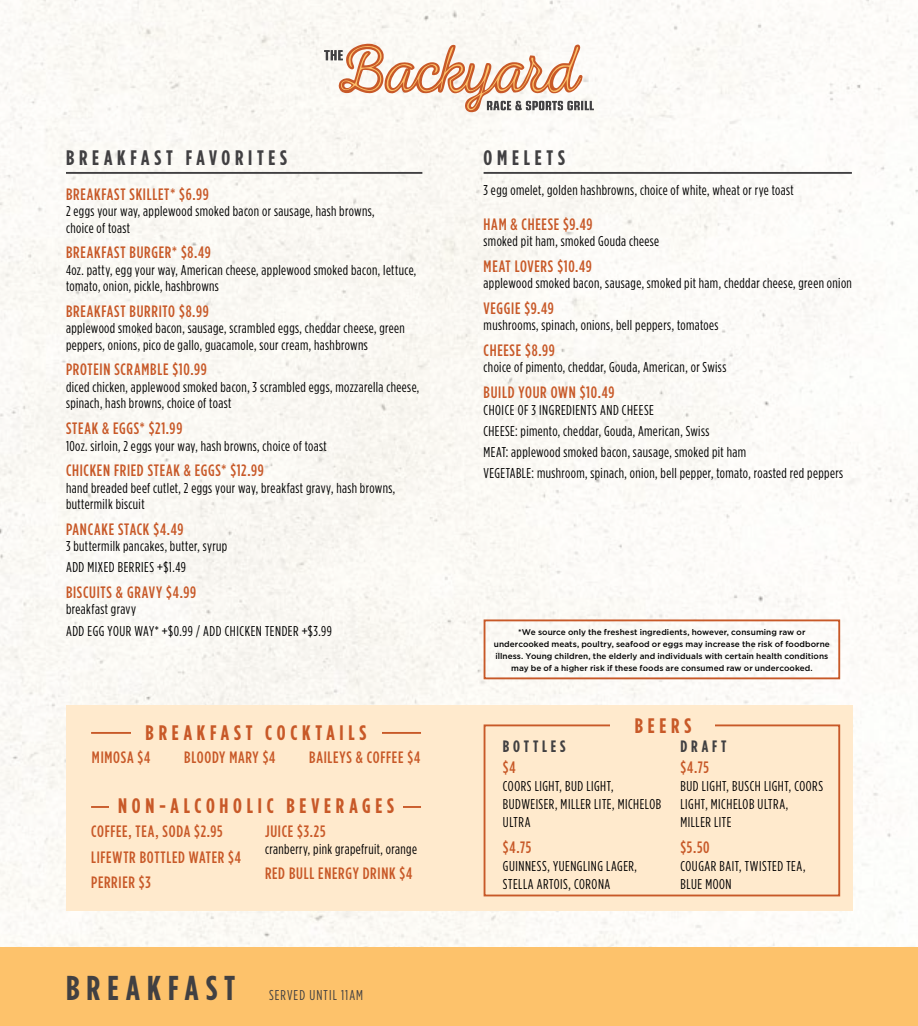
<style>
.page{position:relative;width:918px;height:1026px;background:#fff}
.page>*{position:absolute;margin:0;border:0;box-sizing:border-box;transform-origin:0 0}
.t1{font:700 34.5px "Gotham Condensed";letter-spacing:.205em;color:#414042}
.t2{font:700 21px "Gotham Condensed";letter-spacing:.225em;color:#c85928}
.t3{font:700 21px "Gotham Condensed";letter-spacing:.225em;color:#414042}
.t4{font:500 16.5px/25.7px "Gotham Condensed";letter-spacing:.045em;color:#c85928}
.t5{font:700 16.5px "Gotham Condensed";letter-spacing:.23em;color:#414042}
.t6{font:14.25px/18px "Gotham Condensed";letter-spacing:.03em;color:#000}
.t7{font:14.25px "Gotham Condensed";letter-spacing:.075em;color:#414042}
.t8{font:500 8.25px/12px "Gotham";letter-spacing:.005em;color:#000;text-align:center}
</style>
<div class="page">
<div style="left:0;top:0;width:918px;height:948px;background:#fbfaf6"></div>
<hr style="left:66px;top:172px;width:356px;height:2px;background:#414042">
<hr style="left:484px;top:172px;width:368px;height:2px;background:#414042">
<div style="left:66px;top:705px;width:786px;height:205px;background:#ffeacd"></div>
<div style="left:484px;top:724px;width:356px;height:172px;border:2px solid #c85928"></div>
<div style="left:611px;top:718px;width:104px;height:15px;background:#ffeacd"></div>
<hr style="left:91px;top:732px;width:330px;height:2px;background:#c85928">
<hr style="left:91px;top:806px;width:330px;height:2px;background:#c85928">
<div style="left:109px;top:799px;width:294px;height:14px;background:#ffeacd"></div>
<div style="left:131px;top:726px;width:250px;height:14px;background:#ffeacd"></div>
<div style="left:484px;top:619px;width:356px;height:60px;border:2px solid #c85928"></div>
<div style="left:0;top:948px;width:918px;height:78px;background:#fdc26b"></div>
<svg style="left:324px;top:42px;width:270px;height:72px"></svg>
<h2 class="t3" style="left:66px;top:146px;width:223px">BREAKFAST FAVORITES</h2>
<p class="t4" style="left:66px;top:181px;width:144px">BREAKFAST SKILLET* $6.99</p>
<p class="t6" style="left:66px;top:203px;width:310px;line-height:16.5px">2 eggs your way, applewood smoked bacon or sausage, hash browns, choice of toast</p>
<p class="t4" style="left:66px;top:239px;width:146px">BREAKFAST BURGER* $8.49</p>
<p class="t6" style="left:66px;top:261px;width:352px;line-height:16.5px">4oz. patty, egg your way, American cheese, applewood smoked bacon, lettuce, tomato, onion, pickle, hashbrowns</p>
<p class="t4" style="left:66px;top:298px;width:144px">BREAKFAST BURRITO $8.99</p>
<p class="t6" style="left:66px;top:320px;width:340px;line-height:16.5px">applewood smoked bacon, sausage, scrambled eggs, cheddar cheese, green peppers, onions, pico de gallo, guacamole, sour cream, hashbrowns</p>
<p class="t4" style="left:66px;top:356px;width:142px">PROTEIN SCRAMBLE $10.99</p>
<p class="t6" style="left:66px;top:379px;width:355px;line-height:16.5px">diced chicken, applewood smoked bacon, 3 scrambled eggs, mozzarella cheese, spinach, hash browns, choice of toast</p>
<p class="t4" style="left:66px;top:415px;width:118px">STEAK &amp; EGGS* $21.99</p>
<p class="t6" style="left:66px;top:436px;width:262px">10oz. sirloin, 2 eggs your way, hash browns, choice of toast</p>
<p class="t4" style="left:66px;top:457px;width:199px">CHICKEN FRIED STEAK &amp; EGGS* $12.99</p>
<p class="t6" style="left:66px;top:479px;width:331px;line-height:16.5px">hand breaded beef cutlet, 2 eggs your way, breakfast gravy, hash browns, buttermilk biscuit</p>
<p class="t4" style="left:66px;top:516px;width:119px">PANCAKE STACK $4.49</p>
<p class="t6" style="left:66px;top:535px;width:163px;line-height:21.1px">3 buttermilk pancakes, butter, syrup<br>ADD MIXED BERRIES +$1.49</p>
<p class="t4" style="left:66px;top:579px;width:132px">BISCUITS &amp; GRAVY $4.99</p>
<p class="t6" style="left:66px;top:599px;width:268px;line-height:21.1px">breakfast gravy<br>ADD EGG YOUR WAY* +$0.99 / ADD CHICKEN TENDER +$3.99</p>
<h2 class="t2" style="left:146px;top:721px;width:222px">BREAKFAST COCKTAILS</h2>
<p class="t4" style="left:92px;top:744px;width:60px">MIMOSA $4</p>
<p class="t4" style="left:184px;top:744px;width:93px">BLOODY MARY $4</p>
<p class="t4" style="left:309px;top:744px;width:112px">BAILEYS &amp; COFFEE $4</p>
<h2 class="t2" style="left:118px;top:794px;width:277px">NON-ALCOHOLIC BEVERAGES</h2>
<p class="t4" style="left:91px;top:818px;width:151px">COFFEE, TEA, SODA $2.95<br>LIFEWTR BOTTLED WATER $4<br>PERRIER $3</p>
<p class="t4" style="left:265px;top:818px;width:62px">JUICE $3.25</p>
<p class="t6" style="left:265px;top:839px;width:153px">cranberry, pink grapefruit, orange</p>
<p class="t4" style="left:265px;top:860px;width:149px">RED BULL ENERGY DRINK $4</p>
<h1 class="t1" style="left:66px;top:969px;width:171px">BREAKFAST</h1>
<p class="t7" style="left:269px;top:988px;width:96px">SERVED UNTIL 11AM</p>
<h2 class="t3" style="left:484px;top:146px;width:83px">OMELETS</h2>
<p class="t6" style="left:484px;top:181px;width:312px">3 egg omelet, golden hashbrowns, choice of white, wheat or rye toast</p>
<p class="t4" style="left:484px;top:211px;width:111px">HAM &amp; CHEESE $9.49</p>
<p class="t6" style="left:484px;top:232px;width:177px">smoked pit ham, smoked Gouda cheese</p>
<p class="t4" style="left:484px;top:253px;width:110px">MEAT LOVERS $10.49</p>
<p class="t6" style="left:484px;top:274px;width:370px">applewood smoked bacon, sausage, smoked pit ham, cheddar cheese, green onion</p>
<p class="t4" style="left:484px;top:295px;width:72px">VEGGIE $9.49</p>
<p class="t6" style="left:484px;top:316px;width:236px">mushrooms, spinach, onions, bell peppers, tomatoes</p>
<p class="t4" style="left:484px;top:337px;width:73px">CHEESE $8.99</p>
<p class="t6" style="left:484px;top:358px;width:244px">choice of pimento, cheddar, Gouda, American, or Swiss</p>
<p class="t4" style="left:484px;top:379px;width:132px">BUILD YOUR OWN $10.49</p>
<p class="t6" style="left:484px;top:399px;width:361px;line-height:21.1px">CHOICE OF 3 INGREDIENTS AND CHEESE<br>CHEESE: pimento, cheddar, Gouda, American, Swiss<br>MEAT: applewood smoked bacon, sausage, smoked pit ham<br>VEGETABLE: mushroom, spinach, onion, bell pepper, tomato, roasted red peppers</p>
<p class="t8" style="left:494px;top:626px;width:337px">*We source only the freshest ingredients, however, consuming raw or undercooked meats, poultry, seafood or eggs may increase the risk of foodborne illness. Young children, the elderly and individuals with certain health conditions may be of a higher risk if these foods are consumed raw or undercooked.</p>
<h2 class="t2" style="left:635px;top:714px;width:58px">BEERS</h2>
<p class="t5" style="left:503px;top:737px;width:64px">BOTTLES</p>
<p class="t4" style="left:503px;top:754px;width:14px">$4</p>
<p class="t6" style="left:503px;top:777px;width:160px">COORS LIGHT, BUD LIGHT,<br>BUDWEISER, MILLER LITE, MICHELOB<br>ULTRA</p>
<p class="t4" style="left:503px;top:834px;width:30px">$4.75</p>
<p class="t6" style="left:503px;top:856px;width:136px">GUINNESS, YUENGLING LAGER,<br>STELLA ARTOIS, CORONA</p>
<p class="t5" style="left:681px;top:737px;width:48px">DRAFT</p>
<p class="t4" style="left:681px;top:754px;width:30px">$4.75</p>
<p class="t6" style="left:681px;top:777px;width:144px">BUD LIGHT, BUSCH LIGHT, COORS<br>LIGHT, MICHELOB ULTRA,<br>MILLER LITE</p>
<p class="t4" style="left:681px;top:834px;width:31px">$5.50</p>
<p class="t6" style="left:681px;top:856px;width:126px">COUGAR BAIT, TWISTED TEA,<br>BLUE MOON</p>
</div>
